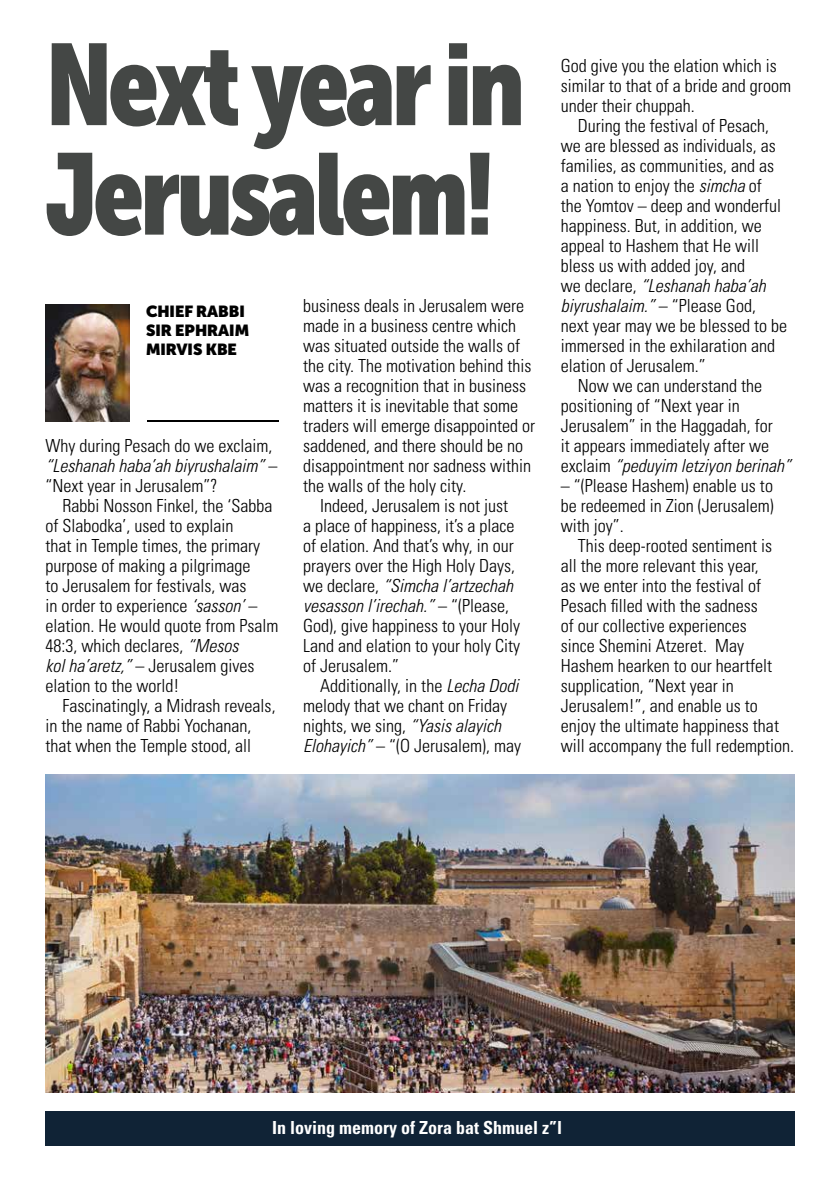
<style>
.page{position:relative;width:840px;height:1191px;background:#fff}
.page>*{position:absolute;margin:0;border:0;box-sizing:border-box;transform-origin:0 0}
.t1{font:114.4px/109.4px "Museo Sans Cond 900";letter-spacing:-.04em;color:#444745}
.t2{font:300 condensed 18px/20px "Univers LT Pro";color:#000}
.t3{font:700 condensed 18px "Univers LT Pro";color:#fff}
.t4{font:900 16px/19.2px "Museo Sans Display";color:#000}
.s1{font-style:italic}
</style>
<div class="page">
<img style="left:45px;top:305px;width:84px;height:116px">
<hr style="left:147px;top:419px;width:132px;height:2px;background:#000">
<div style="left:45px;top:1111px;width:749px;height:34px;background:#102336"></div>
<img style="left:45px;top:775px;width:749px;height:317px">
<h1 class="t1" style="left:45px;top:30px;width:481px">Next year in<br>Jerusalem!</h1>
<p class="t4" style="left:146px;top:301px;width:104px">CHIEF RABBI<br>SIR EPHRAIM<br>MIRVIS KBE</p>
<p class="t2" style="left:45px;top:435px;width:233px">Why during Pesach do we exclaim, <span class="s1">“Leshanah haba’ah biyrushalaim”</span> – “Next year in Jerusalem”?</p>
<p class="t2" style="left:45px;top:495px;width:234px;text-indent:17px">Rabbi Nosson Finkel, the ‘Sabba of Slabodka’, used to explain<br>that in Temple times, the primary purpose of making a pilgrimage<br>to Jerusalem for festivals, was<br>in order to experience <span class="s1">‘sasson’</span> – elation. He would quote from Psalm<br>48:3, which declares, <span class="s1">“Mesos<br>kol ha’aretz,”</span> – Jerusalem gives elation to the world!</p>
<p class="t2" style="left:45px;top:695px;width:232px;text-indent:17px">Fascinatingly, a Midrash reveals, in the name of Rabbi Yochanan, that when the Temple stood, all</p>
<p class="t2" style="left:303px;top:295px;width:233px">business deals in Jerusalem were made in a business centre which was situated outside the walls of the city. The motivation behind this was a recognition that in business matters it is inevitable that some traders will emerge disappointed or saddened, and there should be no disappointment nor sadness within the walls of the holy city.</p>
<p class="t2" style="left:303px;top:495px;width:218px;text-indent:17px">Indeed, Jerusalem is not just a place of happiness, it’s a place of elation. And that’s why, in our prayers over the High Holy Days, we declare, <span class="s1">“Simcha l’artzechah vesasson l’irechah.”</span> – “(Please,<br>God), give happiness to your Holy<br>Land and elation to your holy City of Jerusalem.”</p>
<p class="t2" style="left:303px;top:675px;width:219px;text-indent:17px">Additionally, in the <span class="s1">Lecha Dodi </span>melody that we chant on Friday nights, we sing, <span class="s1">“Yasis alayich<br>Elohayich”</span> – “(O Jerusalem), may</p>
<p class="t2" style="left:560px;top:55px;width:231px">God give you the elation which is similar to that of a bride and groom under their chuppah.</p>
<p class="t2" style="left:560px;top:115px;width:227px;text-indent:17px">During the festival of Pesach, we are blessed as individuals, as families, as communities, and as<br>a nation to enjoy the <span class="s1">simcha</span> of the Yomtov – deep and wonderful happiness. But, in addition, we appeal to Hashem that He will bless us with added joy, and<br>we declare, <span class="s1">“Leshanah haba’ah biyrushalaim.”</span> – “Please God, next year may we be blessed to be immersed in the exhilaration and elation of Jerusalem.”</p>
<p class="t2" style="left:560px;top:375px;width:231px;text-indent:17px">Now we can understand the positioning of “Next year in<br>Jerusalem” in the Haggadah, for<br>it appears immediately after we exclaim <span class="s1">“peduyim letziyon berinah”</span></p>
<p class="t2" style="left:560px;top:475px;width:214px;text-align:justify">– “(Please Hashem) enable us to be redeemed in Zion (Jerusalem) with joy”.</p>
<p class="t2" style="left:560px;top:535px;width:234px;text-indent:17px">This deep-rooted sentiment is<br>all the more relevant this year,<br>as we enter into the festival of<br>Pesach filled with the sadness<br>of our collective experiences<br>since Shemini Atzeret. May<br>Hashem hearken to our heartfelt supplication, “Next year in<br>Jerusalem!”, and enable us to enjoy the ultimate happiness that will accompany the full redemption.</p>
<p class="t3" style="left:272px;top:1116px;width:291px">In loving memory of Zora bat Shmuel z”l</p>
</div>
